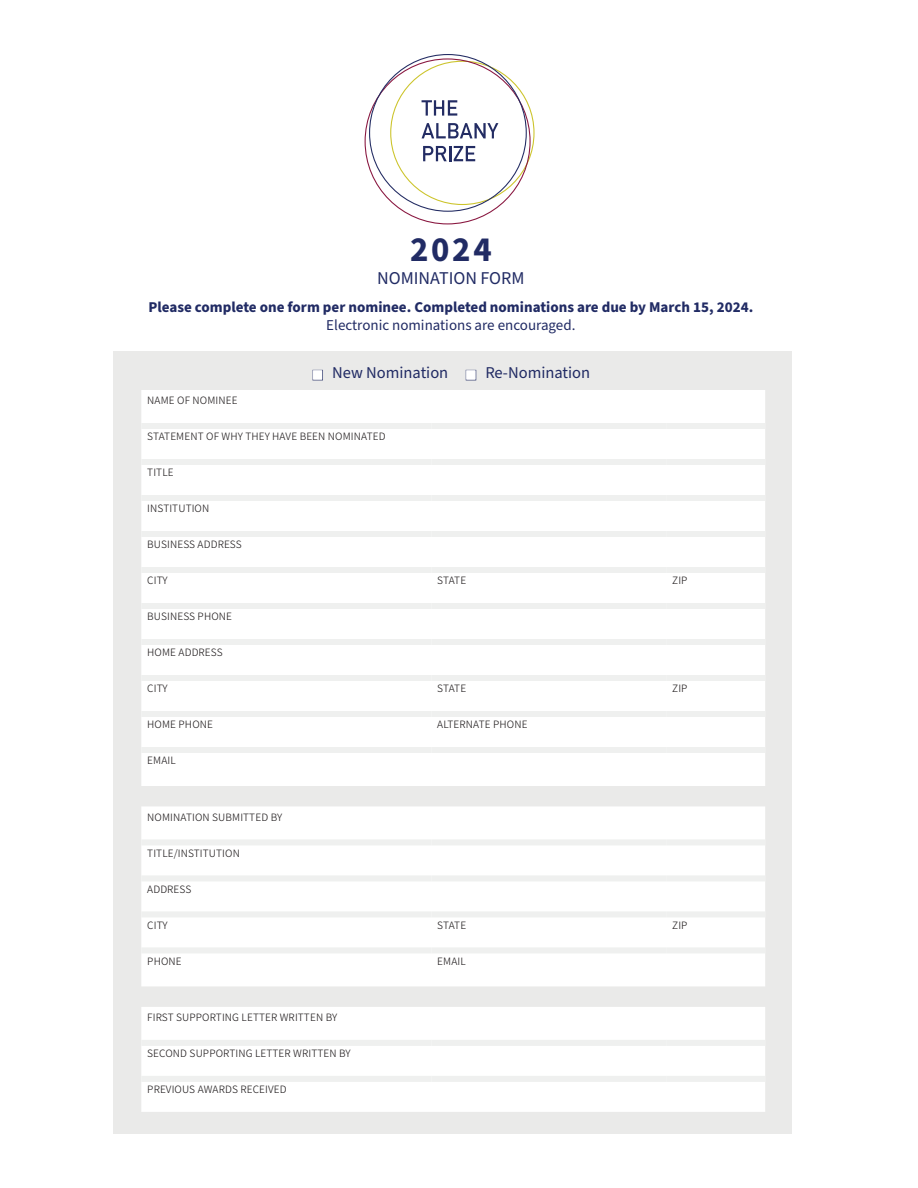
<style>
.page{position:relative;width:918px;height:1188px;background:#fff}
.page>*{position:absolute;margin:0;border:0;box-sizing:border-box;transform-origin:0 0}
.t1{font:700 34.5px "Source Sans Pro";color:#212b64}
.t2{font:18px "Source Sans Pro";color:#212b64}
.t3{font:16.5px "Source Sans Pro";color:#212b64}
.t4{font:700 15px "Source Sans Pro";color:#212b64}
.t5{font:15px "Source Sans Pro";color:#212b64}
.t6{font:11.25px "Source Sans Variable";letter-spacing:.01em;color:#231f20}
</style>
<div class="page">
<div style="left:113px;top:352px;width:679px;height:782px;background:#eaeae9"></div>
<svg style="left:422px;top:100px;width:35px;height:16px"></svg>
<svg style="left:422px;top:123px;width:76px;height:15px"></svg>
<svg style="left:423px;top:146px;width:52px;height:15px"></svg>
<div style="left:141px;top:390px;width:624px;height:722px;background:#fff"></div>
<div style="left:141px;top:423px;width:290px;height:6px;background:#eff0ef"></div>
<div style="left:431px;top:423px;width:235px;height:6px;background:#eff0ef"></div>
<div style="left:666px;top:423px;width:99px;height:6px;background:#eff0ef"></div>
<div style="left:141px;top:459px;width:290px;height:6px;background:#eff0ef"></div>
<div style="left:431px;top:459px;width:235px;height:6px;background:#eff0ef"></div>
<div style="left:666px;top:459px;width:99px;height:6px;background:#eff0ef"></div>
<div style="left:141px;top:495px;width:290px;height:6px;background:#eff0ef"></div>
<div style="left:431px;top:495px;width:235px;height:6px;background:#eff0ef"></div>
<div style="left:666px;top:495px;width:99px;height:6px;background:#eff0ef"></div>
<div style="left:141px;top:531px;width:290px;height:6px;background:#eff0ef"></div>
<div style="left:431px;top:531px;width:235px;height:6px;background:#eff0ef"></div>
<div style="left:666px;top:531px;width:99px;height:6px;background:#eff0ef"></div>
<div style="left:141px;top:567px;width:290px;height:6px;background:#eff0ef"></div>
<div style="left:431px;top:567px;width:235px;height:6px;background:#eff0ef"></div>
<div style="left:666px;top:567px;width:99px;height:6px;background:#eff0ef"></div>
<div style="left:141px;top:603px;width:290px;height:6px;background:#eff0ef"></div>
<div style="left:431px;top:603px;width:235px;height:6px;background:#eff0ef"></div>
<div style="left:666px;top:603px;width:99px;height:6px;background:#eff0ef"></div>
<div style="left:141px;top:639px;width:290px;height:6px;background:#eff0ef"></div>
<div style="left:431px;top:639px;width:235px;height:6px;background:#eff0ef"></div>
<div style="left:666px;top:639px;width:99px;height:6px;background:#eff0ef"></div>
<div style="left:141px;top:675px;width:290px;height:6px;background:#eff0ef"></div>
<div style="left:431px;top:675px;width:235px;height:6px;background:#eff0ef"></div>
<div style="left:666px;top:675px;width:99px;height:6px;background:#eff0ef"></div>
<div style="left:141px;top:711px;width:290px;height:6px;background:#eff0ef"></div>
<div style="left:431px;top:711px;width:235px;height:6px;background:#eff0ef"></div>
<div style="left:666px;top:711px;width:99px;height:6px;background:#eff0ef"></div>
<div style="left:141px;top:747px;width:290px;height:6px;background:#eff0ef"></div>
<div style="left:431px;top:747px;width:235px;height:6px;background:#eff0ef"></div>
<div style="left:666px;top:747px;width:99px;height:6px;background:#eff0ef"></div>
<div style="left:141px;top:839px;width:290px;height:6px;background:#eff0ef"></div>
<div style="left:431px;top:839px;width:235px;height:6px;background:#eff0ef"></div>
<div style="left:666px;top:839px;width:99px;height:6px;background:#eff0ef"></div>
<div style="left:141px;top:875px;width:290px;height:6px;background:#eff0ef"></div>
<div style="left:431px;top:875px;width:235px;height:6px;background:#eff0ef"></div>
<div style="left:666px;top:875px;width:99px;height:6px;background:#eff0ef"></div>
<div style="left:141px;top:911px;width:290px;height:6px;background:#eff0ef"></div>
<div style="left:431px;top:911px;width:235px;height:6px;background:#eff0ef"></div>
<div style="left:666px;top:911px;width:99px;height:6px;background:#eff0ef"></div>
<div style="left:141px;top:947px;width:290px;height:6px;background:#eff0ef"></div>
<div style="left:431px;top:947px;width:235px;height:6px;background:#eff0ef"></div>
<div style="left:666px;top:947px;width:99px;height:6px;background:#eff0ef"></div>
<div style="left:141px;top:1040px;width:290px;height:6px;background:#eff0ef"></div>
<div style="left:431px;top:1040px;width:235px;height:6px;background:#eff0ef"></div>
<div style="left:666px;top:1040px;width:99px;height:6px;background:#eff0ef"></div>
<div style="left:141px;top:1076px;width:290px;height:6px;background:#eff0ef"></div>
<div style="left:431px;top:1076px;width:235px;height:6px;background:#eff0ef"></div>
<div style="left:666px;top:1076px;width:99px;height:6px;background:#eff0ef"></div>
<h1 class="t1" style="left:410px;top:226px;width:83px">2024</h1>
<h2 class="t2" style="left:377px;top:266px;width:149px">NOMINATION FORM</h2>
<h3 class="t4" style="left:149px;top:297px;width:606px">Please complete one form per nominee. Completed nominations are due by March 15, 2024.</h3>
<h3 class="t5" style="left:326px;top:315px;width:251px">Electronic nominations are encouraged.</h3>
<h3 class="t3" style="left:312px;top:362px;width:280px">■ New Nomination ■ Re-Nomination</h3>
<p class="t6" style="left:147px;top:394px;width:92px">NAME OF NOMINEE</p>
<p class="t6" style="left:147px;top:430px;width:240px">STATEMENT OF WHY THEY HAVE BEEN NOMINATED</p>
<p class="t6" style="left:147px;top:466px;width:28px">TITLE</p>
<p class="t6" style="left:147px;top:502px;width:64px">INSTITUTION</p>
<p class="t6" style="left:147px;top:538px;width:96px">BUSINESS ADDRESS</p>
<p class="t6" style="left:147px;top:574px;width:22px">CITY</p>
<p class="t6" style="left:437px;top:574px;width:30px">STATE</p>
<p class="t6" style="left:672px;top:574px;width:17px">ZIP</p>
<p class="t6" style="left:147px;top:610px;width:86px">BUSINESS PHONE</p>
<p class="t6" style="left:147px;top:646px;width:77px">HOME ADDRESS</p>
<p class="t6" style="left:147px;top:682px;width:22px">CITY</p>
<p class="t6" style="left:437px;top:682px;width:30px">STATE</p>
<p class="t6" style="left:672px;top:682px;width:17px">ZIP</p>
<p class="t6" style="left:147px;top:718px;width:67px">HOME PHONE</p>
<p class="t6" style="left:437px;top:718px;width:92px">ALTERNATE PHONE</p>
<p class="t6" style="left:147px;top:754px;width:30px">EMAIL</p>
<p class="t6" style="left:147px;top:810px;width:137px">NOMINATION SUBMITTED BY</p>
<p class="t6" style="left:147px;top:846px;width:94px">TITLE/INSTITUTION</p>
<p class="t6" style="left:147px;top:882px;width:46px">ADDRESS</p>
<p class="t6" style="left:147px;top:918px;width:22px">CITY</p>
<p class="t6" style="left:437px;top:918px;width:30px">STATE</p>
<p class="t6" style="left:672px;top:918px;width:17px">ZIP</p>
<p class="t6" style="left:147px;top:954px;width:36px">PHONE</p>
<p class="t6" style="left:437px;top:954px;width:30px">EMAIL</p>
<p class="t6" style="left:147px;top:1011px;width:192px">FIRST SUPPORTING LETTER WRITTEN BY</p>
<p class="t6" style="left:147px;top:1047px;width:205px">SECOND SUPPORTING LETTER WRITTEN BY</p>
<p class="t6" style="left:147px;top:1083px;width:141px">PREVIOUS AWARDS RECEIVED</p>
</div>
